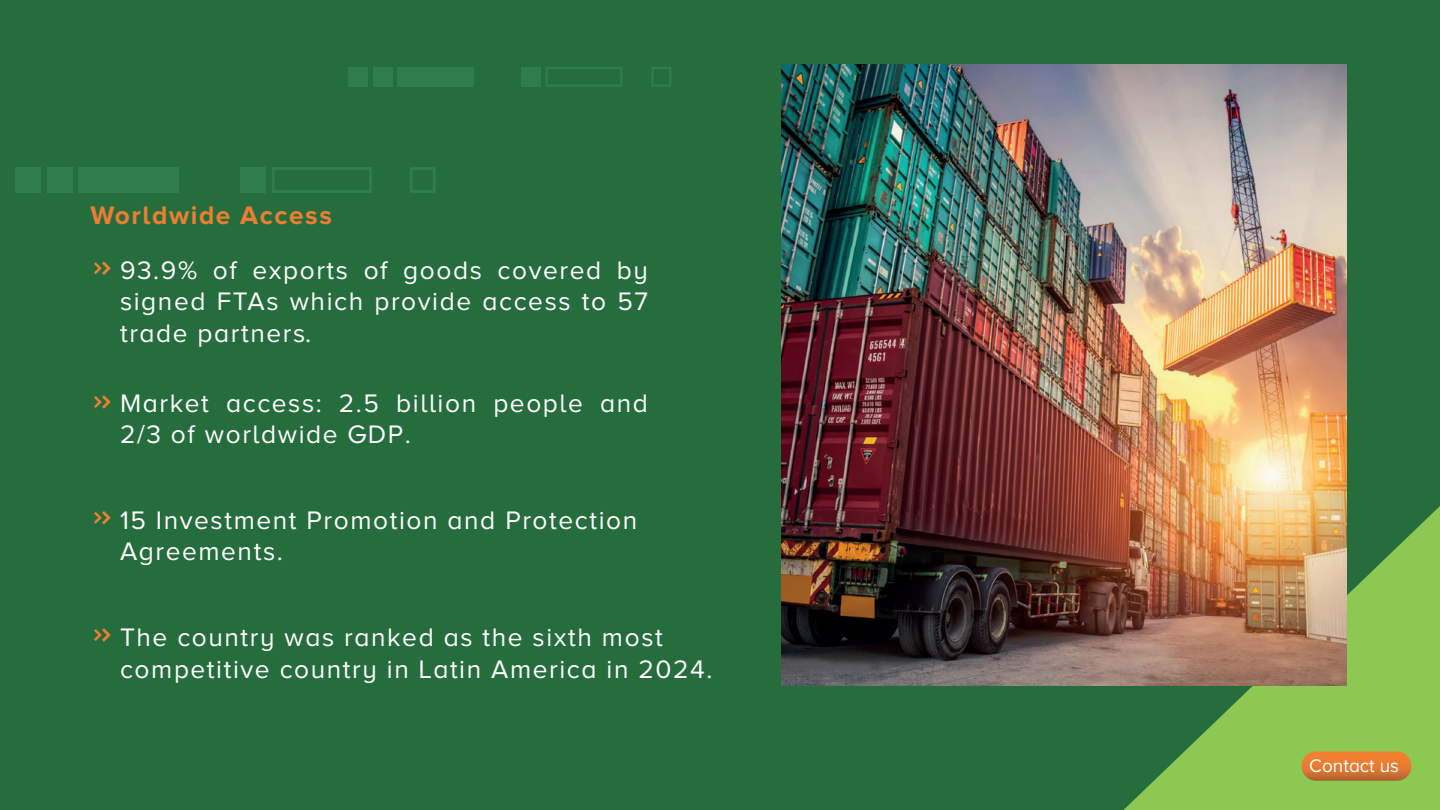
<style>
.page{position:relative;width:1440px;height:810px;background:#fff}
.page>*{position:absolute;margin:0;border:0;box-sizing:border-box;transform-origin:0 0}
.t1{font:26.25px/31.5px "Proxima Nova A";letter-spacing:.06em;color:#fff}
.t2{font:700 26.25px "Proxima Nova A";letter-spacing:.06em;color:#ed7e31}
.t3{font:18.98px "Proxima Nova A";color:#fff}
</style>
<div class="page">
<div style="left:0;top:0;width:1439px;height:810px;background:#266d3e"></div>
<svg style="left:94px;top:261px;width:17px;height:14px"></svg>
<svg style="left:94px;top:395px;width:17px;height:14px"></svg>
<svg style="left:94px;top:628px;width:17px;height:14px"></svg>
<svg style="left:94px;top:511px;width:17px;height:14px"></svg>
<div style="left:15px;top:167px;width:26px;height:26px;background:#2e7d4a"></div>
<div style="left:47px;top:167px;width:26px;height:26px;background:#2e7d4a"></div>
<div style="left:79px;top:167px;width:100px;height:26px;background:#2e7d4a"></div>
<div style="left:240px;top:167px;width:26px;height:26px;background:#2e7d4a"></div>
<svg style="left:410px;top:167px;width:26px;height:26px"></svg>
<svg style="left:272px;top:167px;width:100px;height:26px"></svg>
<div style="left:348px;top:67px;width:20px;height:20px;background:#2e7d4a"></div>
<div style="left:373px;top:67px;width:20px;height:20px;background:#2e7d4a"></div>
<div style="left:397px;top:67px;width:77px;height:20px;background:#2e7d4a"></div>
<div style="left:521px;top:67px;width:20px;height:20px;background:#2e7d4a"></div>
<svg style="left:652px;top:67px;width:19px;height:20px"></svg>
<svg style="left:546px;top:67px;width:76px;height:20px"></svg>
<svg style="left:1123px;top:506px;width:317px;height:304px;fill:#8dc852"></svg>
<img style="left:782px;top:64px;width:565px;height:622px">
<svg style="left:1302px;top:752px;width:110px;height:29px;background:#dc7830"></svg>
<p class="t2" style="left:90px;top:201px;width:243px">Worldwide Access</p>
<p class="t1" style="left:120px;top:254px;width:529px;text-align:justify">93.9% of exports of goods covered by signed FTAs which provide access to 57 trade partners.</p>
<p class="t1" style="left:120px;top:387px;width:529px">Market access: 2.5 billion people and<br>2/3 of worldwide GDP.</p>
<p class="t1" style="left:120px;top:504px;width:519px">15 Investment Promotion and Protection<br>Agreements.</p>
<p class="t1" style="left:120px;top:621px;width:594px">The country was ranked as the sixth most competitive country in Latin America in 2024.</p>
<p class="t3" style="left:1309px;top:755px;width:91px">Contact us</p>
</div>
